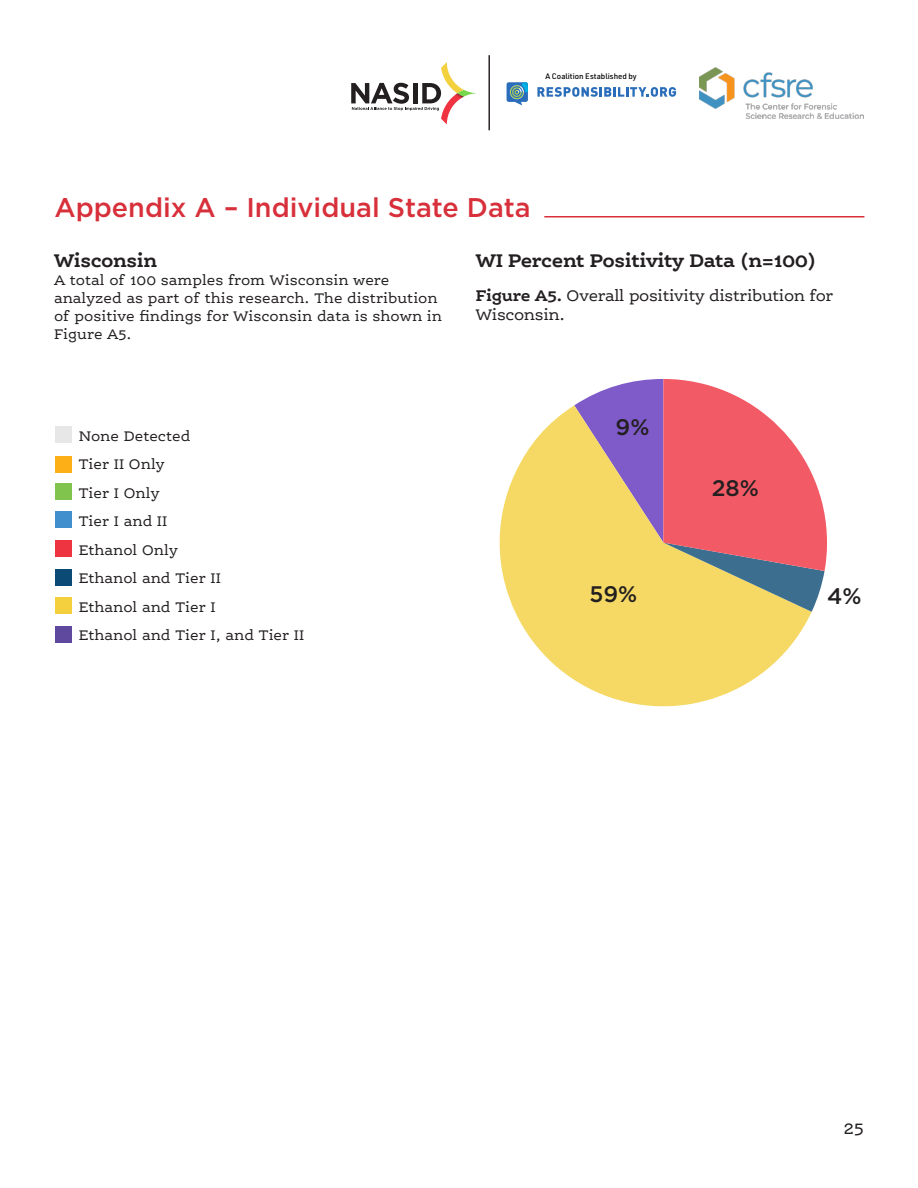
<style>
.page{position:relative;width:918px;height:1188px;background:#fff}
.page>*{position:absolute;margin:0;border:0;box-sizing:border-box;transform-origin:0 0}
.t1{font:500 27px "Gotham";color:#d8303b}
.t2{font:500 22.5px "Gotham";color:#231f20}
.t3{font:700 19.5px "Ernestine Pro";letter-spacing:-.02em;color:#231f20}
.t4{font:18px "Ernestine Pro";color:#231f20}
.t5{font:16.5px/19.8px "Ernestine Pro";letter-spacing:-.02em;color:#231f20}
.t6{font:15px/28.5px "Ernestine Pro";color:#231f20}
.t7{font:500 7.95px "URWDIN";color:#000}
.s1{font-weight:700}
</style>
<div class="page">
<hr style="left:544px;top:216px;width:320px;height:2px;background:#d8303b">
<svg style="left:499px;top:405px;width:313px;height:302px;fill:#f5d964"></svg>
<svg style="left:574px;top:379px;width:253px;height:233px;background:#da9486"></svg>
<div style="left:55px;top:426px;width:16px;height:17px;background:#e7e7e7"></div>
<div style="left:56px;top:456px;width:16px;height:17px;background:#fcaf17"></div>
<div style="left:56px;top:484px;width:16px;height:16px;background:#81c44d"></div>
<div style="left:56px;top:512px;width:16px;height:16px;background:#418fcd"></div>
<div style="left:56px;top:541px;width:16px;height:16px;background:#ee3441"></div>
<div style="left:56px;top:569px;width:16px;height:17px;background:#0b4a75"></div>
<div style="left:56px;top:598px;width:16px;height:16px;background:#f4d03e"></div>
<div style="left:56px;top:626px;width:16px;height:16px;background:#5e499e"></div>
<hr style="left:488px;top:55px;width:2px;height:75px;background:#231f20">
<svg style="left:507px;top:82px;width:21px;height:23px"></svg>
<svg style="left:537px;top:87px;width:139px;height:10px"></svg>
<svg style="left:351px;top:62px;width:126px;height:62px"></svg>
<img style="left:700px;top:67px;width:164px;height:51px">
<p class="t7" style="left:546px;top:71px;width:93px">A Coalition Established by</p>
<h1 class="t1" style="left:54px;top:189px;width:478px">Appendix A – Individual State Data</h1>
<h3 class="t3" style="left:54px;top:248px;width:105px">Wisconsin</h3>
<p class="t6" style="left:54px;top:271px;width:390px;line-height:18px">A total of 100 samples from Wisconsin were analyzed as part of this research. The distribution of positive findings for Wisconsin data is shown in Figure A5.</p>
<h3 class="t3" style="left:476px;top:248px;width:342px">WI Percent Positivity Data (n=100)</h3>
<p class="t5" style="left:476px;top:285px;width:359px"><span class="s1">Figure A5.</span> Overall positivity distribution for<br>Wisconsin.</p>
<p class="t6" style="left:79px;top:421px;width:227px">None Detected<br>Tier II Only<br>Tier I Only<br>Tier I and II<br>Ethanol Only<br>Ethanol and Tier II<br>Ethanol and Tier I<br>Ethanol and Tier I, and Tier II</p>
<h2 class="t2" style="left:616px;top:412px;width:35px">9%</h2>
<h2 class="t2" style="left:590px;top:579px;width:49px">59%</h2>
<h2 class="t2" style="left:712px;top:474px;width:49px">28%</h2>
<h2 class="t2" style="left:827px;top:581px;width:36px">4%</h2>
<p class="t4" style="left:843px;top:1117px;width:22px">25</p>
</div>
